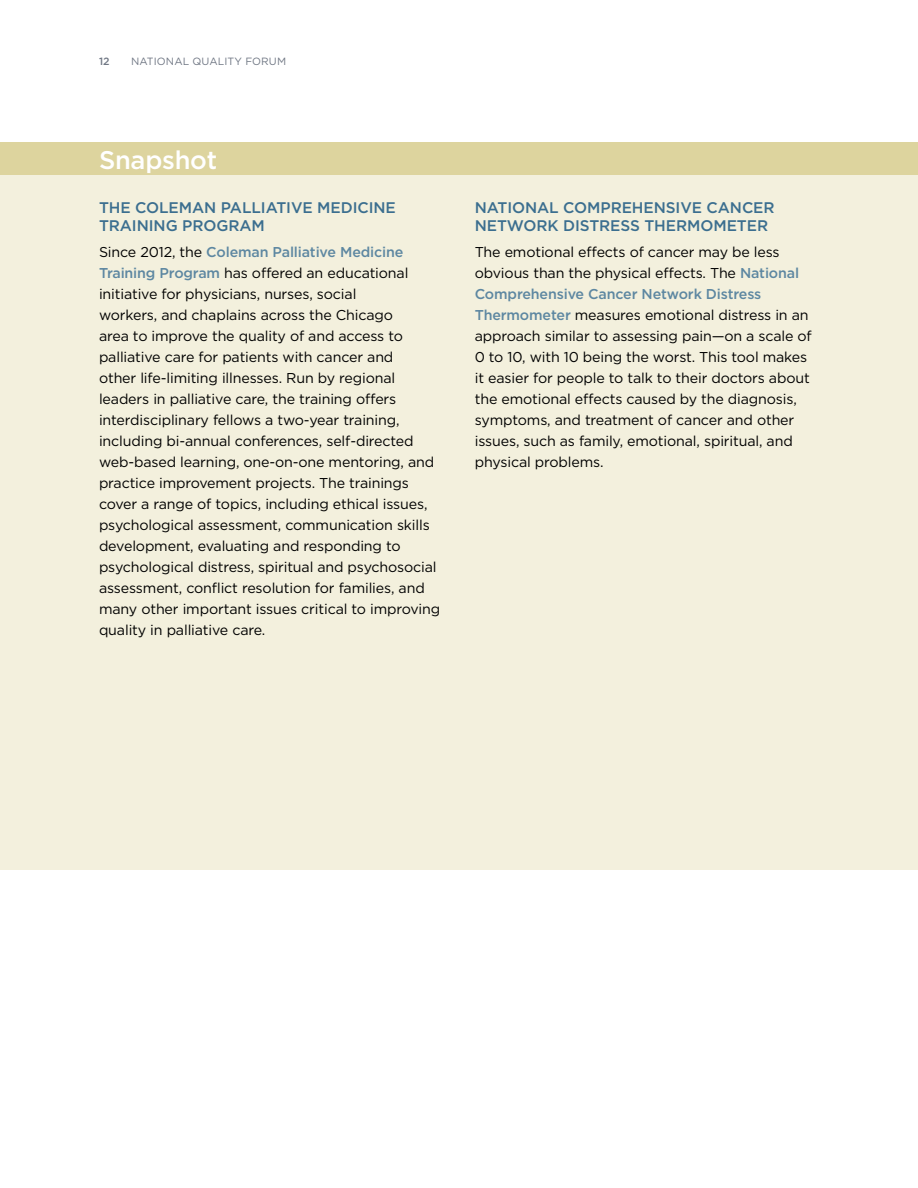
<style>
.page{position:relative;width:918px;height:1188px;background:#fff}
.page>*{position:absolute;margin:0;border:0;box-sizing:border-box;transform-origin:0 0}
.H3_snap{font:500 25.5px "Gotham";letter-spacing:-.01em;color:#fff}
.Snapshot-_subhead{font:500 15.3px/18px "Gotham";letter-spacing:-.005em;color:#3b6e8f}
.Snapshot-text{font:14.25px/21px "Gotham";letter-spacing:-.01em;color:#000}
.t1{font:10.5px "Gotham";letter-spacing:.01em;color:#707784}
.t2{font:500 10.5px "Gotham";color:#707784}
.s1{font-weight:500;color:#5d87a1}
</style>
<div class="page">
<div style="left:0;top:143px;width:918px;height:727px;background:#f3f0dd"></div>
<div style="left:0;top:142px;width:918px;height:34px;background:#ddd49e"></div>
<hr style="left:917px;top:142px;width:1px;height:34px;background:#fbd9a9">
<p class="t2" style="left:99px;top:55px;width:12px">12</p>
<p class="t1" style="left:131px;top:55px;width:157px">NATIONAL QUALITY FORUM</p>
<p class="H3_snap" style="left:99px;top:143px;width:120px">Snapshot</p>
<h4 class="Snapshot-_subhead" style="left:99px;top:199px;width:298px">THE COLEMAN PALLIATIVE MEDICINE<br>TRAINING PROGRAM</h4>
<p class="Snapshot-text" style="left:99px;top:241px;width:343px">Since 2012, the <span class="s1">Coleman Palliative Medicine Training Program</span> has offered an educational initiative for physicians, nurses, social<br>workers, and chaplains across the Chicago<br>area to improve the quality of and access to palliative care for patients with cancer and<br>other life-limiting illnesses. Run by regional leaders in palliative care, the training offers interdisciplinary fellows a two-year training, including bi-annual conferences, self-directed web-based learning, one-on-one mentoring, and practice improvement projects. The trainings cover a range of topics, including ethical issues, psychological assessment, communication skills development, evaluating and responding to psychological distress, spiritual and psychosocial assessment, conflict resolution for families, and many other important issues critical to improving quality in palliative care.</p>
<h4 class="Snapshot-_subhead" style="left:475px;top:199px;width:301px">NATIONAL COMPREHENSIVE CANCER<br>NETWORK DISTRESS THERMOMETER</h4>
<p class="Snapshot-text" style="left:475px;top:241px;width:339px">The emotional effects of cancer may be less obvious than the physical effects. The <span class="s1">National Comprehensive Cancer Network Distress Thermometer</span> measures emotional distress in an approach similar to assessing pain—on a scale of 0 to 10, with 10 being the worst. This tool makes it easier for people to talk to their doctors about the emotional effects caused by the diagnosis, symptoms, and treatment of cancer and other issues, such as family, emotional, spiritual, and physical problems.</p>
</div>
